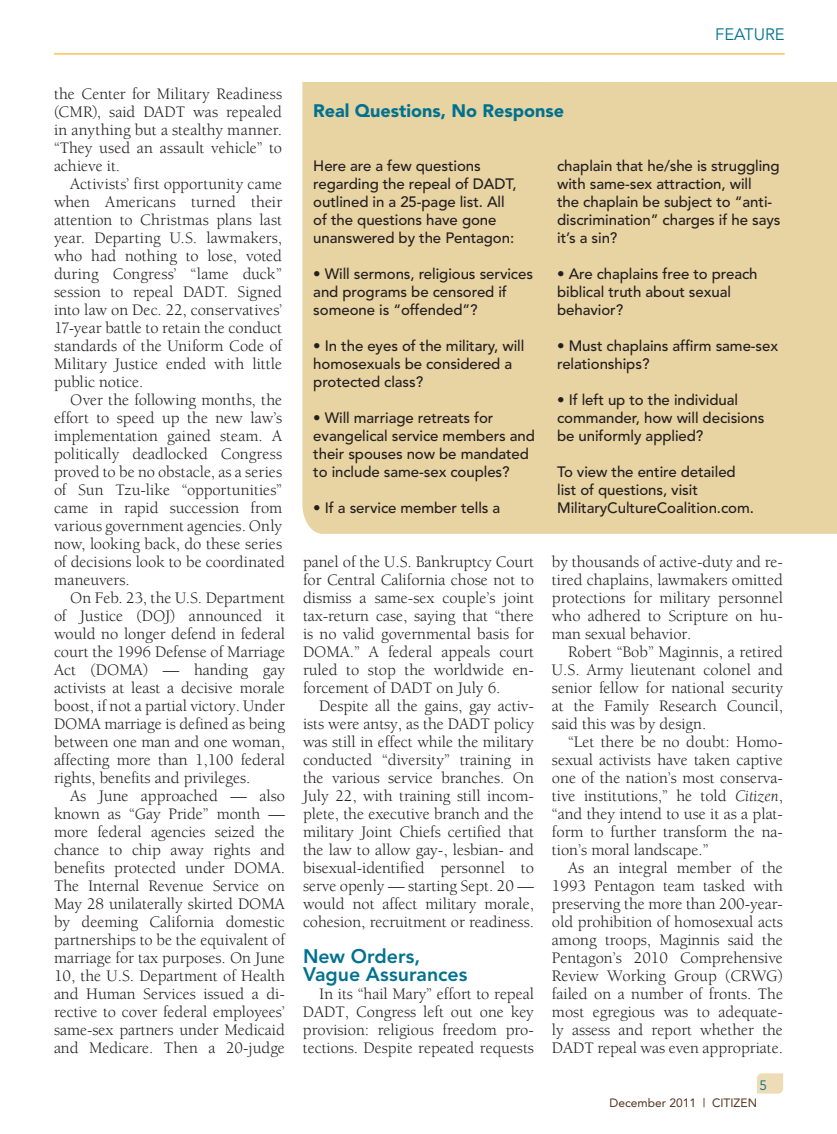
<style>
.page{position:relative;width:837px;height:1134px;background:#fff}
.page>*{position:absolute;margin:0;border:0;box-sizing:border-box;transform-origin:0 0}
.t1{font:800 19.5px/18px "Avenir";color:#00728f}
.t2{font:900 18px "Avenir";color:#00728f}
.t3{font:16.5px/18px "Berkeley";letter-spacing:-.005em;color:#231f20;text-align:justify}
.t4{font:16.5px "Avenir";color:#00728f}
.t5{font:500 15px/18px "Avenir";letter-spacing:-.005em;color:#231f20}
.t6{font:13.5px "Avenir";color:#00728f}
.t7{font:12px "Avenir";color:#54301a}
.s1{font-style:italic}
</style>
<div class="page">
<hr style="left:54px;top:53px;width:731px;height:2px;background:#fdc057">
<svg style="left:757px;top:1073px;width:26px;height:21px"></svg>
<div style="left:302px;top:82px;width:535px;height:452px;background:#e8d3a2"></div>
<p class="t4" style="left:715px;top:24px;width:11px">FEAT</p>
<p class="t4" style="left:754px;top:24px;width:21px">URE</p>
<p class="t3" style="left:54px;top:85px;width:230px">the Center for Military Readiness (CMR), said DADT was repealed in anything but a stealthy manner. “They used an assault vehicle” to achieve it.</p>
<p class="t3" style="left:54px;top:175px;width:230px;text-indent:16px">Activists’ first opportunity came when Americans turned their attention to Christmas plans last year. Departing U.S. lawmakers, who had nothing to lose, voted during Congress’ “lame duck” session to repeal DADT. Signed into law on Dec. 22, conservatives’ 17-year battle to retain the conduct standards of the Uniform Code of Military Justice ended with little public notice.</p>
<p class="t3" style="left:54px;top:391px;width:233px;text-align:left;text-indent:16px">Over the following months, the effort to speed up the new law’s implementation gained steam. A politically deadlocked Congress proved to be no obstacle, as a series of Sun Tzu-like “opportunities” came in rapid succession from various government agencies. Only now, looking back, do these series of decisions look to be coordinated maneuvers.</p>
<p class="t3" style="left:54px;top:589px;width:233px;text-indent:16px">On Feb. 23, the U.S. Department of Justice (DOJ) announced it would no longer defend in federal court the 1996 Defense of Marriage Act (DOMA) — handing gay activists at least a decisive morale boost, if not a partial victory. Under DOMA marriage is defined as being between one man and one woman, affecting more than 1,100 federal rights, benefits and privileges.</p>
<p class="t3" style="left:54px;top:787px;width:233px;text-indent:16px">As June approached — also known as “Gay Pride” month — more federal agencies seized the chance to chip away rights and benefits protected under DOMA.<br>The Internal Revenue Service on May 28 unilaterally skirted DOMA by deeming California domestic partnerships to be the equivalent of marriage for tax purposes. On June 10, the U.S. Department of Health and Human Services issued a di&shy;rective to cover federal employees’ same-sex partners under Medicaid and Medicare. Then a 20-judge</p>
<p class="t2" style="left:313px;top:100px;width:252px">Real Questions, No Response</p>
<p class="t5" style="left:313px;top:157px;width:205px">Here are a few questions regarding the repeal of DADT, outlined in a 25-page list. All of the questions have gone unanswered by the Pentagon:</p>
<p class="t5" style="left:313px;top:265px;width:221px">• Will sermons, religious services and programs be censored if someone is “offended”?</p>
<p class="t5" style="left:313px;top:337px;width:213px">• In the eyes of the military, will homosexuals be considered a protected class?</p>
<p class="t5" style="left:313px;top:409px;width:223px">• Will marriage retreats for evangelical service members and their spouses now be mandated to include same-sex couples?</p>
<p class="t5" style="left:313px;top:499px;width:189px">• If a service member tells a</p>
<p class="t3" style="left:303px;top:553px;width:233px">panel of the U.S. Bankruptcy Court for Central California chose not to dismiss a same-sex couple’s joint tax-return case, saying that “there is no valid governmental basis for DOMA.” A federal appeals court ruled to stop the worldwide en&shy;forcement of DADT on July 6.</p>
<p class="t3" style="left:303px;top:697px;width:233px;text-indent:16px">Despite all the gains, gay activ&shy;ists were antsy, as the DADT policy was still in effect while the military conducted “diversity” training in the various service branches. On July 22, with training still incom&shy;plete, the executive branch and the military Joint Chiefs certified that the law to allow gay-, lesbian- and bisexual-identified personnel to serve openly — starting Sept. 20 — would not affect military morale, cohesion, recruitment or readiness.</p>
<p class="t1" style="left:303px;top:947px;width:166px">New Orders,<br>Vague Assurances</p>
<p class="t3" style="left:303px;top:985px;width:233px;text-indent:16px">In its “hail Mary” effort to repeal DADT, Congress left out one key provision: religious freedom pro&shy;tections. Despite repeated requests</p>
<p class="t5" style="left:557px;top:157px;width:225px">chaplain that he/she is struggling with same-sex attraction, will<br>the chaplain be subject to “anti&shy;discrimination” charges if he says it’s a sin?</p>
<p class="t5" style="left:557px;top:265px;width:202px">• Are chaplains free to preach biblical truth about sexual behavior?</p>
<p class="t5" style="left:557px;top:337px;width:223px">• Must chaplains affirm same-sex relationships?</p>
<p class="t5" style="left:557px;top:391px;width:209px">• If left up to the individual commander, how will decisions be uniformly applied?</p>
<p class="t5" style="left:557px;top:463px;width:198px">To view the entire detailed list of questions, visit<br>MilitaryCultureCoalition.com.</p>
<p class="t3" style="left:552px;top:553px;width:233px">by thousands of active-duty and re&shy;tired chaplains, lawmakers omitted protections for military personnel who adhered to Scripture on hu&shy;man sexual behavior.</p>
<p class="t3" style="left:552px;top:643px;width:233px;text-indent:16px">Robert “Bob” Maginnis, a retired U.S. Army lieutenant colonel and senior fellow for national security at the Family Research Council, said this was by design.</p>
<p class="t3" style="left:552px;top:733px;width:233px;text-indent:16px">“Let there be no doubt: Homo&shy;sexual activists have taken captive one of the nation’s most conserva&shy;tive institutions,” he told <span class="s1">Citizen</span>, “and they intend to use it as a plat&shy;form to further transform the na&shy;tion’s moral landscape.”</p>
<p class="t3" style="left:552px;top:859px;width:233px;text-indent:16px">As an integral member of the 1993 Pentagon team tasked with preserving the more than 200-year&shy;old prohibition of homosexual acts among troops, Maginnis said the Pentagon’s 2010 Comprehensive Review Working Group (CRWG) failed on a number of fronts. The most egregious was to adequate&shy;ly assess and report whether the DADT repeal was even appropriate.</p>
<p class="t6" style="left:759px;top:1077px;width:9px">5</p>
<p class="t7" style="left:610px;top:1096px;width:149px">December 2011 | CITIZEN</p>
</div>
